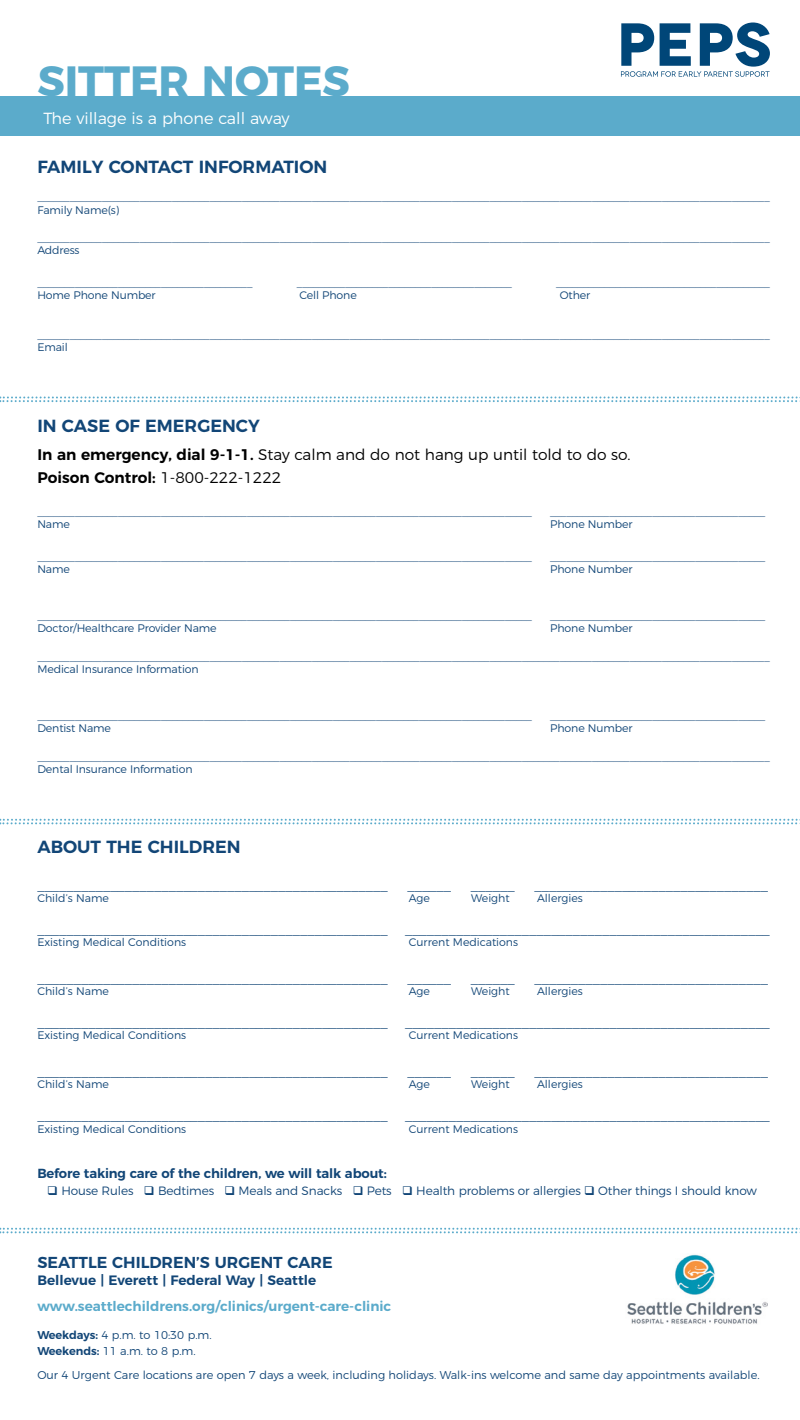
<style>
.page{position:relative;width:800px;height:1420px;background:#fff}
.page>*{position:absolute;margin:0;border:0;box-sizing:border-box;transform-origin:0 0}
.t1{font:700 42.25px "Montserrat";color:#5babcb}
.t2{font:600 17.62px "Montserrat";color:#124677}
.t3{font:300 16.12px "Montserrat";color:#fff}
.t4{font:600 15.88px "Montserrat";color:#124677}
.t5{font:300 15.38px/23.4px "Montserrat";color:#000}
.t6{font:600 13.62px "Montserrat";color:#5babcb}
.t7{font:600 13.62px "Montserrat";color:#124677}
.t8{font:300 13.12px "Montserrat";color:#124677}
.t9{font:600 13.12px "Montserrat";letter-spacing:-.01em;color:#124677}
.t10{font:300 12.12px "Montserrat";letter-spacing:-.01em;color:#124677}
.t11{font:300 11.38px/16.4px "Montserrat";color:#124677}
.t12{font:300 11px "Montserrat";letter-spacing:-.01em;color:#124677}
.t13{font:300 9.88px "Montserrat";color:#124677}
.s1{font-weight:600}
</style>
<div class="page">
<img style="left:627px;top:1254px;width:140px;height:70px">
<div style="left:0;top:96px;width:800px;height:40px;background:#5babcb"></div>
<svg style="left:621px;top:23px;width:149px;height:54px"></svg>
<svg style="left:0;top:397px;width:800px;height:5px"></svg>
<svg style="left:0;top:819px;width:800px;height:5px"></svg>
<svg style="left:0;top:1228px;width:800px;height:5px"></svg>
<h1 class="t1" style="left:37px;top:46px;width:314px">SITTER NOTES</h1>
<h3 class="t3" style="left:43px;top:106px;width:248px">The village is a phone call away</h3>
<h2 class="t2" style="left:37px;top:153px;width:292px">FAMILY CONTACT INFORMATION</h2>
<p class="t13" style="left:37px;top:189px;width:734px">________________________________________________________________________________________________________________________________________</p>
<p class="t12" style="left:37px;top:201px;width:83px">Family Name(s)</p>
<p class="t13" style="left:37px;top:230px;width:734px">________________________________________________________________________________________________________________________________________</p>
<p class="t12" style="left:37px;top:242px;width:44px">Address</p>
<p class="t13" style="left:37px;top:274px;width:217px">________________________________________</p>
<p class="t13" style="left:297px;top:274px;width:217px">________________________________________</p>
<p class="t13" style="left:556px;top:274px;width:215px">________________________________________</p>
<p class="t12" style="left:37px;top:286px;width:120px">Home Phone Number</p>
<p class="t12" style="left:300px;top:286px;width:59px">Cell Phone</p>
<p class="t12" style="left:560px;top:286px;width:32px">Other</p>
<p class="t13" style="left:37px;top:327px;width:734px">________________________________________________________________________________________________________________________________________</p>
<p class="t12" style="left:37px;top:339px;width:32px">Email</p>
<h2 class="t2" style="left:37px;top:411px;width:224px">IN CASE OF EMERGENCY</h2>
<h3 class="t5" style="left:37px;top:441px;width:595px"><span class="s1">In an emergency, dial 9-1-1.</span> Stay calm and do not hang up until told to do so.<br><span class="s1">Poison Control:</span> 1-800-222-1222</h3>
<p class="t13" style="left:37px;top:504px;width:496px">____________________________________________________________________________________________</p>
<p class="t13" style="left:550px;top:504px;width:217px">________________________________________</p>
<p class="t12" style="left:37px;top:516px;width:34px">Name</p>
<p class="t12" style="left:550px;top:516px;width:84px">Phone Number</p>
<p class="t13" style="left:37px;top:548px;width:496px">____________________________________________________________________________________________</p>
<p class="t13" style="left:550px;top:548px;width:217px">________________________________________</p>
<p class="t12" style="left:37px;top:560px;width:34px">Name</p>
<p class="t12" style="left:550px;top:560px;width:84px">Phone Number</p>
<p class="t13" style="left:37px;top:608px;width:496px">____________________________________________________________________________________________</p>
<p class="t13" style="left:550px;top:608px;width:217px">________________________________________</p>
<p class="t12" style="left:37px;top:620px;width:181px">Doctor/Healthcare Provider Name</p>
<p class="t12" style="left:550px;top:620px;width:84px">Phone Number</p>
<p class="t13" style="left:37px;top:648px;width:734px">________________________________________________________________________________________________________________________________________</p>
<p class="t12" style="left:37px;top:660px;width:163px">Medical Insurance Information</p>
<p class="t13" style="left:37px;top:708px;width:496px">____________________________________________________________________________________________</p>
<p class="t13" style="left:550px;top:708px;width:217px">________________________________________</p>
<p class="t12" style="left:37px;top:720px;width:75px">Dentist Name</p>
<p class="t12" style="left:550px;top:720px;width:84px">Phone Number</p>
<p class="t13" style="left:37px;top:748px;width:734px">________________________________________________________________________________________________________________________________________</p>
<p class="t12" style="left:37px;top:760px;width:157px">Dental Insurance Information</p>
<h2 class="t2" style="left:37px;top:833px;width:205px">ABOUT THE CHILDREN</h2>
<h3 class="t8" style="left:37px;top:874px;width:352px">________________________________________________</h3>
<h3 class="t8" style="left:407px;top:874px;width:45px">______</h3>
<h3 class="t8" style="left:471px;top:874px;width:45px">______</h3>
<h3 class="t8" style="left:534px;top:874px;width:235px">________________________________</h3>
<p class="t12" style="left:37px;top:889px;width:73px">Child’s Name</p>
<p class="t12" style="left:409px;top:889px;width:22px">Age</p>
<p class="t12" style="left:471px;top:889px;width:40px">Weight</p>
<p class="t12" style="left:537px;top:889px;width:47px">Allergies</p>
<h3 class="t8" style="left:37px;top:918px;width:352px">________________________________________________</h3>
<h3 class="t8" style="left:405px;top:918px;width:366px">__________________________________________________</h3>
<p class="t12" style="left:37px;top:934px;width:150px">Existing Medical Conditions</p>
<p class="t12" style="left:409px;top:934px;width:111px">Current Medications</p>
<h3 class="t8" style="left:37px;top:967px;width:352px">________________________________________________</h3>
<h3 class="t8" style="left:407px;top:967px;width:45px">______</h3>
<h3 class="t8" style="left:471px;top:967px;width:45px">______</h3>
<h3 class="t8" style="left:534px;top:967px;width:235px">________________________________</h3>
<p class="t12" style="left:37px;top:983px;width:73px">Child’s Name</p>
<p class="t12" style="left:409px;top:983px;width:22px">Age</p>
<p class="t12" style="left:471px;top:983px;width:40px">Weight</p>
<p class="t12" style="left:537px;top:983px;width:47px">Allergies</p>
<h3 class="t8" style="left:37px;top:1011px;width:352px">________________________________________________</h3>
<h3 class="t8" style="left:405px;top:1011px;width:366px">__________________________________________________</h3>
<p class="t12" style="left:37px;top:1027px;width:150px">Existing Medical Conditions</p>
<p class="t12" style="left:409px;top:1027px;width:111px">Current Medications</p>
<h3 class="t8" style="left:37px;top:1060px;width:352px">________________________________________________</h3>
<h3 class="t8" style="left:407px;top:1060px;width:45px">______</h3>
<h3 class="t8" style="left:471px;top:1060px;width:45px">______</h3>
<h3 class="t8" style="left:534px;top:1060px;width:235px">________________________________</h3>
<p class="t12" style="left:37px;top:1076px;width:73px">Child’s Name</p>
<p class="t12" style="left:409px;top:1076px;width:22px">Age</p>
<p class="t12" style="left:471px;top:1076px;width:40px">Weight</p>
<p class="t12" style="left:537px;top:1076px;width:47px">Allergies</p>
<h3 class="t8" style="left:37px;top:1104px;width:352px">________________________________________________</h3>
<h3 class="t8" style="left:405px;top:1104px;width:366px">__________________________________________________</h3>
<p class="t12" style="left:37px;top:1120px;width:150px">Existing Medical Conditions</p>
<p class="t12" style="left:409px;top:1120px;width:111px">Current Medications</p>
<h3 class="t9" style="left:37px;top:1163px;width:351px">Before taking care of the children, we will talk about:</h3>
<p class="t10" style="left:47px;top:1181px;width:711px">❑ House Rules ❑ Bedtimes ❑ Meals and Snacks ❑ Pets ❑ Health problems or allergies ❑ Other things I should know</p>
<h3 class="t4" style="left:37px;top:1250px;width:297px">SEATTLE CHILDREN’S URGENT CARE</h3>
<h3 class="t7" style="left:37px;top:1269px;width:280px">Bellevue | Everett | Federal Way | Seattle</h3>
<h3 class="t6" style="left:37px;top:1295px;width:355px">www.seattlechildrens.org/clinics/urgent-care-clinic</h3>
<p class="t11" style="left:37px;top:1325px;width:176px"><span class="s1">Weekdays:</span> 4 p.m. to 10:30 p.m.<br><span class="s1">Weekends:</span> 11 a.m. to 8 p.m.</p>
<p class="t11" style="left:37px;top:1365px;width:724px">Our 4 Urgent Care locations are open 7 days a week, including holidays. Walk-ins welcome and same day appointments available.</p>
</div>
